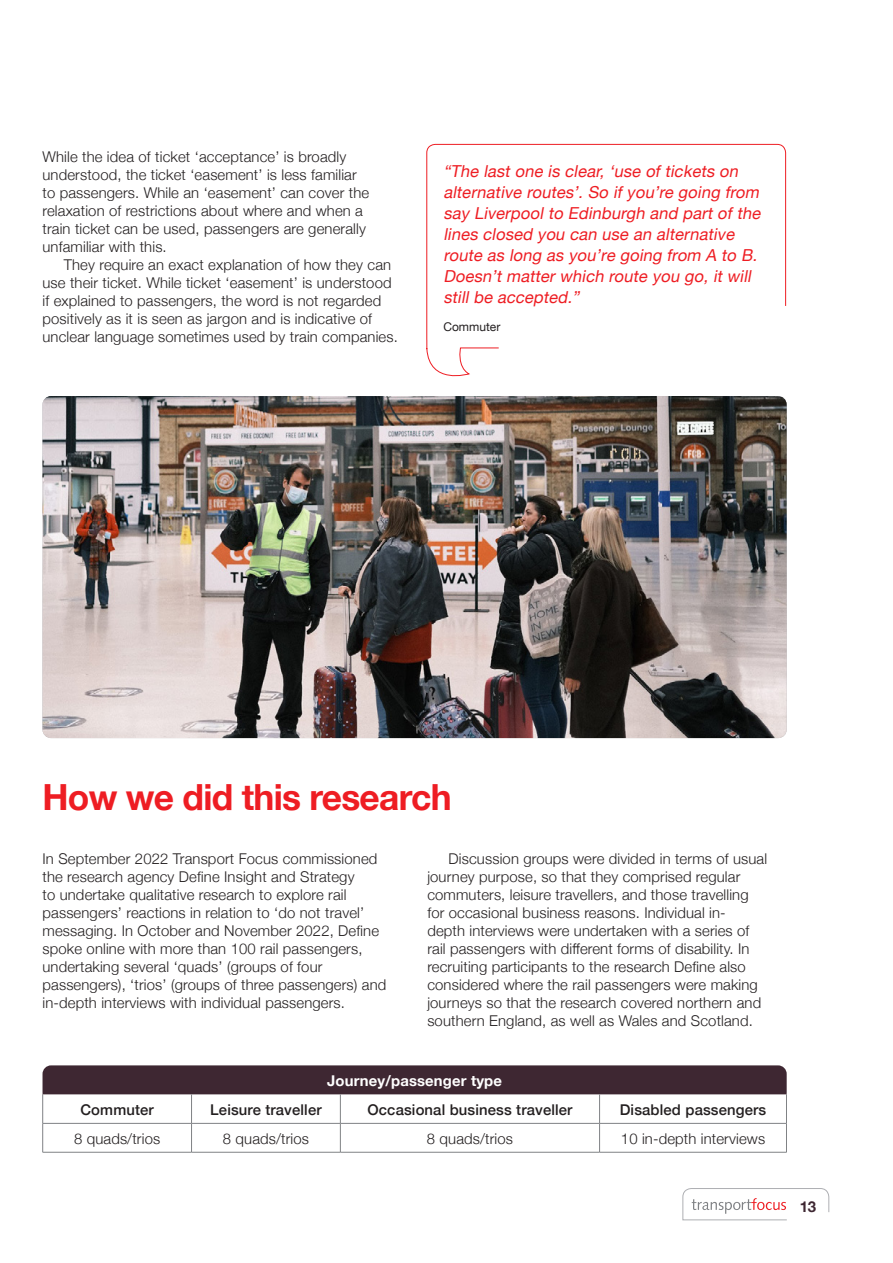
<style>
.page{position:relative;width:893px;height:1263px;background:#fff}
.page>*{position:absolute;margin:0;border:0;box-sizing:border-box;transform-origin:0 0}
.heading_-_standard{font:700 36px "Helvetica Neue";letter-spacing:-.02em;color:#ee1d23}
.New_pull_quote{font:italic 16.5px/21px "Helvetica Neue";color:#ee1d23}
.t1{font:700 15px "Helvetica Neue";color:#3e2732}
.light_body_10pt{font:300 14.85px/18px "Helvetica Neue";letter-spacing:.01em;color:#231f20}
.light_body_10pt_no_indent{font:300 14.85px/18px "Helvetica Neue";letter-spacing:.01em;color:#231f20}
.light_body_10pt_no_indent-2{font:500 14.85px "Helvetica Neue";letter-spacing:.01em;color:#231f20}
.light_body_10pt_no_indent-3{font:700 14.85px "Helvetica Neue";letter-spacing:.01em;color:#fff}
.quote_text_small{font:12px "Helvetica Neue";color:#231f20}
</style>
<div class="page">
<svg style="left:682px;top:1188px;width:148px;height:32px"></svg>
<div style="left:43px;top:1065px;width:744px;height:36px;background:#3e2732;border-radius:9px"></div>
<svg style="left:42px;top:1094px;width:745px;height:58px"></svg>
<hr style="left:43px;top:1152px;width:149px;height:1px;background:#808285">
<hr style="left:192px;top:1152px;width:148px;height:1px;background:#808285">
<hr style="left:340px;top:1152px;width:260px;height:1px;background:#808285">
<hr style="left:600px;top:1152px;width:187px;height:1px;background:#808285">
<img style="left:43px;top:396px;width:744px;height:342px">
<svg style="left:426px;top:144px;width:360px;height:233px"></svg>
<p class="light_body_10pt" style="left:43px;top:147px;width:328px">While the idea of ticket ‘acceptance’ is broadly understood, the ticket ‘easement’ is less familiar to passengers. While an ‘easement’ can cover the relaxation of restrictions about where and when a train ticket can be used, passengers are generally unfamiliar with this.</p>
<p class="light_body_10pt" style="left:43px;top:255px;width:357px;text-indent:21px">They require an exact explanation of how they can use their ticket. While ticket ‘easement’ is understood if explained to passengers, the word is not regarded positively as it is seen as jargon and is indicative of unclear language sometimes used by train companies.</p>
<p class="New_pull_quote" style="left:443px;top:161px;width:323px">“The lastone is clear,‘use oftickets on alternative routes’.So ifyou’re going from say Liverpoolto Edinburgh and partofthe lines closed you can use an alternative route as long as you’re going from A to B.<br>Doesn’tmatterwhich route you go,itwill stillbe accepted.”</p>
<p class="quote_text_small" style="left:443px;top:318px;width:58px">Commuter</p>
<p class="heading_-_standard" style="left:43px;top:769px;width:411px">How we did this research</p>
<p class="light_body_10pt_no_indent" style="left:43px;top:849px;width:345px">In September 2022 Transport Focus commissioned the research agency Define Insight and Strategy<br>to undertake qualitative research to explore rail passengers’ reactions in relation to ‘do not travel’ messaging. In October and November 2022, Define spoke online with more than 100 rail passengers, undertaking several ‘quads’ (groups of four passengers), ‘trios’ (groups of three passengers) and in-depth interviews with individual passengers.</p>
<p class="light_body_10pt" style="left:427px;top:849px;width:341px;text-indent:21px">Discussion groups were divided in terms of usual journey purpose, so that they comprised regular commuters, leisure travellers, and those travelling for occasional business reasons. Individual in-<br>depth interviews were undertaken with a series of rail passengers with different forms of disability. In recruiting participants to the research Define also considered where the rail passengers were making journeys so that the research covered northern and southern England, as well as Wales and Scotland.</p>
<p class="light_body_10pt_no_indent-3" style="left:327px;top:1069px;width:176px">Journey/passenger type</p>
<p class="light_body_10pt_no_indent-2" style="left:80px;top:1098px;width:75px">Commuter</p>
<p class="light_body_10pt_no_indent-2" style="left:210px;top:1098px;width:113px">Leisure traveller</p>
<p class="light_body_10pt_no_indent-2" style="left:367px;top:1098px;width:207px">Occasional business traveller</p>
<p class="light_body_10pt_no_indent-2" style="left:620px;top:1098px;width:148px">Disabled passengers</p>
<p class="light_body_10pt_no_indent" style="left:74px;top:1128px;width:88px">8 quads/trios</p>
<p class="light_body_10pt_no_indent" style="left:223px;top:1128px;width:88px">8 quads/trios</p>
<p class="light_body_10pt_no_indent" style="left:427px;top:1128px;width:88px">8 quads/trios</p>
<p class="light_body_10pt_no_indent" style="left:621px;top:1128px;width:146px">10 in-depth interviews</p>
<p class="t1" style="left:800px;top:1195px;width:18px">13</p>
</div>
